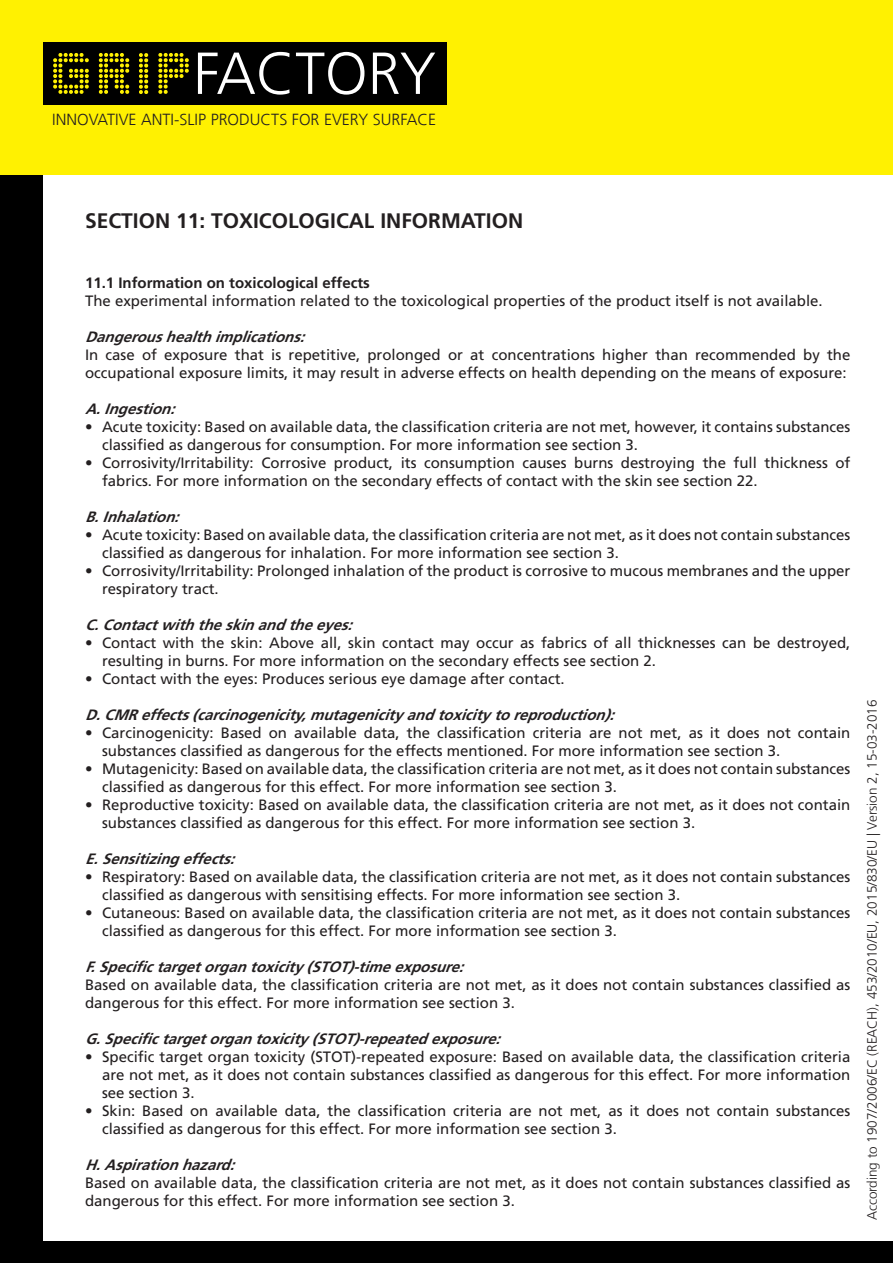
<style>
.page{position:relative;width:893px;height:1263px;background:#fff}
.page>*{position:absolute;margin:0;border:0;box-sizing:border-box;transform-origin:0 0}
.t1{font:300 59.25px "Frutiger LT Com";color:#fff}
.t2{font:700 21px "Frutiger LT Com";color:#231f20}
.t3{font:300 16.05px "Frutiger LT Com";color:#231f20}
.t4{font:15px/18px "Frutiger LT Com";color:#231f20}
.t5{font:italic 700 15px "Frutiger LT Com";color:#231f20}
.t6{font:700 15px "Frutiger LT Com";color:#231f20}
.t7{font:300 13.5px "Frutiger LT Com";color:#231f20}
.s1{font-family:"CF Dots";font-weight:400;font-size:51.6px;color:#fff101}
</style>
<div class="page">
<div style="left:0;top:175px;width:43px;height:1088px;background:#000"></div>
<div style="left:0;top:0;width:893px;height:175px;background:#fff101"></div>
<div style="left:43px;top:43px;width:403px;height:63px;background:#000"></div>
<div style="left:43px;top:1242px;width:850px;height:21px;background:#000"></div>
<h1 class="t1" style="left:48px;top:39px;width:390px"><span class="s1">GRiP</span>FACTORY</h1>
<p class="t3" style="left:52px;top:110px;width:385px">INNOVATIVE ANTI-SLIP PRODUCTS FOR EVERY SURFACE</p>
<h2 class="t2" style="left:85px;top:209px;width:440px">SECTION 11: TOXICOLOGICAL INFORMATION</h2>
<p class="t6" style="left:85px;top:274px;width:286px">11.1 Information on toxicological effects</p>
<p class="t4" style="left:85px;top:292px;width:739px">The experimental information related to the toxicological properties of the product itself is not available.</p>
<p class="t5" style="left:85px;top:328px;width:227px">Dangeroushealthimplications:</p>
<p class="t4" style="left:85px;top:346px;width:767px">In case of exposure that is repetitive, prolonged or at concentrations higher than recommended by the occupational exposure limits, it may result in adverse effects on health depending on the means of exposure:</p>
<p class="t5" style="left:85px;top:400px;width:97px">A.Ingestion:</p>
<p class="t4" style="left:102px;top:418px;width:750px;text-indent:-17px">• Acute toxicity: Based on available data, the classification criteria are not met, however, it contains substances classified as dangerous for consumption. For more information see section 3.</p>
<p class="t4" style="left:102px;top:454px;width:750px;text-indent:-17px">• Corrosivity/Irritability: Corrosive product, its consumption causes burns destroying the full thickness of fabrics. For more information on the secondary effects of contact with the skin see section 22.</p>
<p class="t5" style="left:85px;top:508px;width:101px">B.Inhalation:</p>
<p class="t4" style="left:102px;top:526px;width:750px;text-indent:-17px">• Acute toxicity: Based on available data, the classification criteria are not met, as it does not contain substances classified as dangerous for inhalation. For more information see section 3.</p>
<p class="t4" style="left:102px;top:562px;width:750px;text-indent:-17px">• Corrosivity/Irritability: Prolonged inhalation of the product is corrosive to mucous membranes and the upper respiratory tract.</p>
<p class="t5" style="left:85px;top:616px;width:275px">C.Contactwiththeskinandtheeyes:</p>
<p class="t4" style="left:102px;top:634px;width:750px;text-indent:-17px">• Contact with the skin: Above all, skin contact may occur as fabrics of all thicknesses can be destroyed, resulting in burns. For more information on the secondary effects see section 2.</p>
<p class="t4" style="left:85px;top:670px;width:481px">• Contact with the eyes: Produces serious eye damage after contact.</p>
<p class="t5" style="left:85px;top:706px;width:536px">D.CMReffects(carcinogenicity,mutagenicityandtoxicitytoreproduction):</p>
<p class="t4" style="left:102px;top:724px;width:750px;text-indent:-17px">• Carcinogenicity: Based on available data, the classification criteria are not met, as it does not contain substances classified as dangerous for the effects mentioned. For more information see section 3.</p>
<p class="t4" style="left:102px;top:760px;width:750px;text-indent:-17px">• Mutagenicity: Based on available data, the classification criteria are not met, as it does not contain substances classified as dangerous for this effect. For more information see section 3.</p>
<p class="t4" style="left:102px;top:796px;width:750px;text-indent:-17px">• Reproductive toxicity: Based on available data, the classification criteria are not met, as it does not contain substances classified as dangerous for this effect. For more information see section 3.</p>
<p class="t5" style="left:85px;top:850px;width:157px">E.Sensitizingeffects:</p>
<p class="t4" style="left:102px;top:868px;width:750px;text-indent:-17px">• Respiratory: Based on available data, the classification criteria are not met, as it does not contain substances classified as dangerous with sensitising effects. For more information see section 3.</p>
<p class="t4" style="left:102px;top:904px;width:750px;text-indent:-17px">• Cutaneous: Based on available data, the classification criteria are not met, as it does not contain substances classified as dangerous for this effect. For more information see section 3.</p>
<p class="t5" style="left:85px;top:958px;width:386px">F.Specifictargetorgantoxicity(STOT)-timeexposure:</p>
<p class="t4" style="left:85px;top:976px;width:767px">Based on available data, the classification criteria are not met, as it does not contain substances classified as dangerous for this effect. For more information see section 3.</p>
<p class="t5" style="left:85px;top:1030px;width:423px">G.Specifictargetorgantoxicity(STOT)-repeatedexposure:</p>
<p class="t4" style="left:102px;top:1048px;width:750px;text-align:justify;text-indent:-17px">• Specific target organ toxicity (STOT)-repeated exposure: Based on available data, the classification criteria are not met, as it does not contain substances classified as dangerous for this effect. For more information see section 3.</p>
<p class="t4" style="left:102px;top:1102px;width:750px;text-indent:-17px">• Skin: Based on available data, the classification criteria are not met, as it does not contain substances classified as dangerous for this effect. For more information see section 3.</p>
<p class="t5" style="left:85px;top:1156px;width:157px">H.Aspirationhazard:</p>
<p class="t4" style="left:85px;top:1174px;width:767px">Based on available data, the classification criteria are not met, as it does not contain substances classified as dangerous for this effect. For more information see section 3.</p>
<p class="t7" style="left:864px;top:1220px;width:522px;rotate:-90deg">According to 1907/2006/EC (REACH), 453/2010/EU, 2015/830/EU | Version 2, 15-03-2016</p>
</div>
